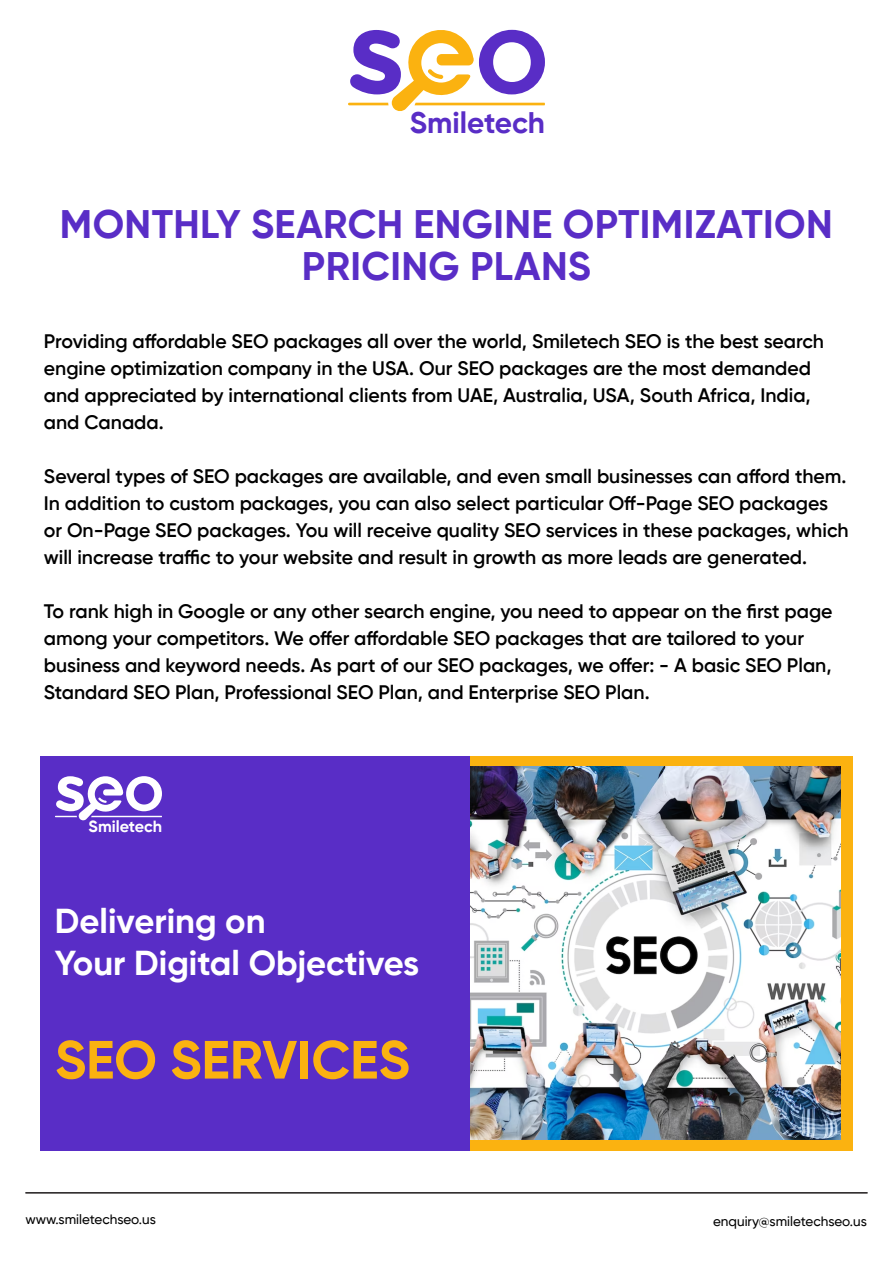
<style>
.page{position:relative;width:893px;height:1263px;background:#fff}
.page>*{position:absolute;margin:0;border:0;box-sizing:border-box;transform-origin:0 0}
.t1{font:700 53.7px "Gilroy";letter-spacing:-.005em;color:#fbb210}
.t2{font:700 39.75px/42px "Gilroy";letter-spacing:.01em;color:#592dc6;text-align:center}
.t3{font:700 34.5px/42px "Gilroy";color:#fff}
.t4{font:700 29.7px "Gilroy";color:#592dc6}
.t5{font:600 19.5px/27px "Gilroy";color:#000}
.t6{font:700 16.2px "Gilroy";color:#fff}
.t7{font:500 13.5px "Gilroy";color:#000}
</style>
<div class="page">
<hr style="left:25px;top:1192px;width:843px;height:1px;background:#231f20">
<svg style="left:348px;top:29px;width:197px;height:82px"></svg>
<div style="left:40px;top:757px;width:813px;height:394px;background:#fbb210"></div>
<img style="left:470px;top:767px;width:371px;height:373px">
<div style="left:40px;top:757px;width:430px;height:394px;background:#592dc6"></div>
<svg style="left:55px;top:776px;width:107px;height:45px"></svg>
<h3 class="t4" style="left:410px;top:104px;width:137px">Smiletech</h3>
<h2 class="t2" style="left:60px;top:203px;width:774px">MONTHLY SEARCH ENGINE OPTIMIZATION<br>PRICING PLANS</h2>
<p class="t5" style="left:44px;top:328px;width:782px">Providing affordable SEO packages all over the world, Smiletech SEO is the best search engine optimization company in the USA. Our SEO packages are the most demanded and appreciated by international clients from UAE, Australia, USA, South Africa, India, and Canada.</p>
<p class="t5" style="left:44px;top:463px;width:806px">Several types of SEO packages are available, and even small businesses can afford them.<br>In addition to custom packages, you can also select particular Off-Page SEO packages or On-Page SEO packages. You will receive quality SEO services in these packages, which will increase traffic to your website and result in growth as more leads are generated.</p>
<p class="t5" style="left:44px;top:598px;width:790px">To rank high in Google or any other search engine, you need to appear on the first page among your competitors. We offer affordable SEO packages that are tailored to your business and keyword needs. As part of our SEO packages, we offer: - A basic SEO Plan, Standard SEO Plan, Professional SEO Plan, and Enterprise SEO Plan.</p>
<p class="t6" style="left:89px;top:816px;width:75px">Smiletech</p>
<h3 class="t3" style="left:55px;top:900px;width:366px">Delivering on<br>Your Digital Objectives</h3>
<h1 class="t1" style="left:55px;top:1026px;width:356px">SEO SERVICES</h1>
<p class="t7" style="left:25px;top:1210px;width:132px">www.smiletechseo.us</p>
<p class="t7" style="left:713px;top:1213px;width:155px">enquiry@smiletechseo.us</p>
</div>
